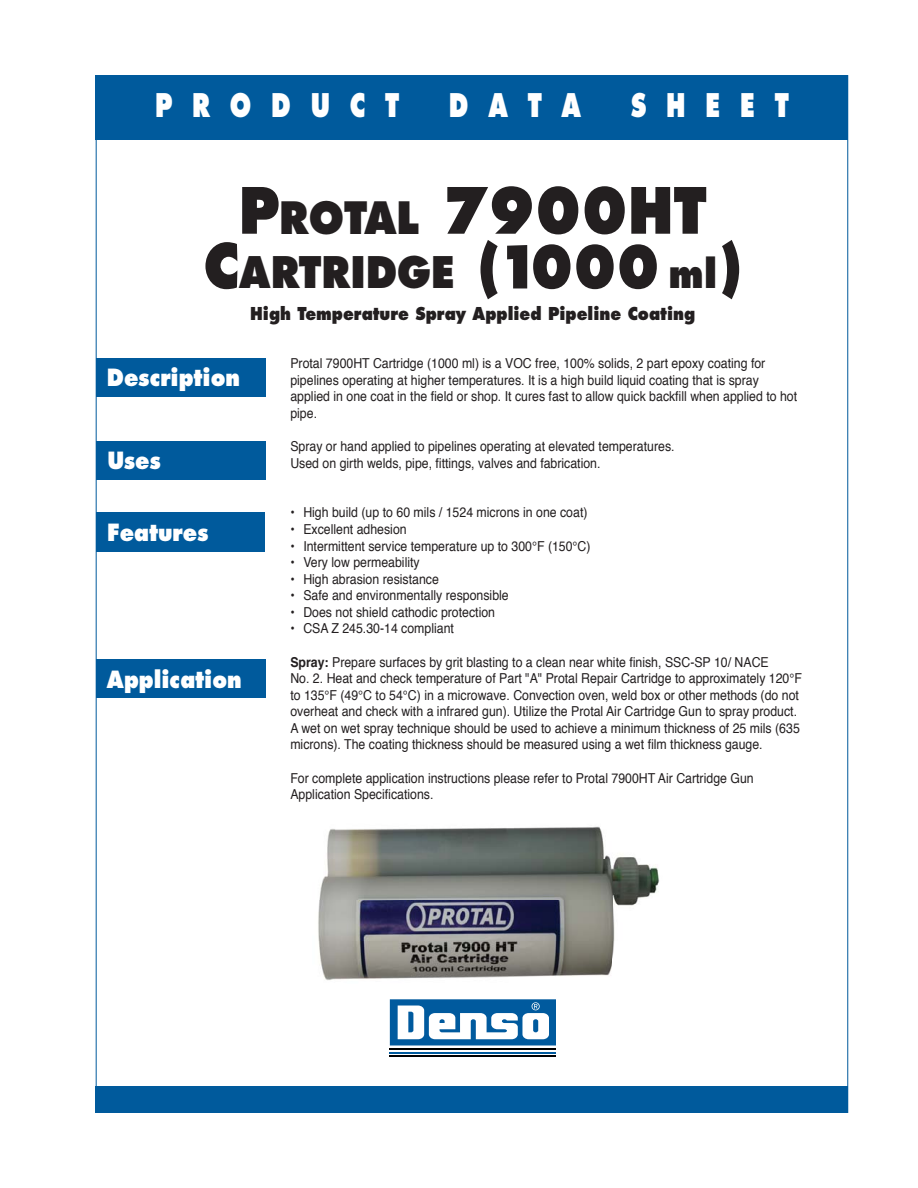
<style>
.page{position:relative;width:918px;height:1188px;background:#fff}
.page>*{position:absolute;margin:0;border:0;box-sizing:border-box;transform-origin:0 0}
.t1{font:800 61.95px "Futura";color:#231f20;scale:.9 1}
.t2{font:800 42.3px "Futura";color:#231f20;scale:.9 1}
.t3{font:800 31.65px "Futura";color:#fff;scale:.75 1}
.t4{font:800 23.1px "Futura";color:#fff;scale:.9 1}
.t5{font:800 17.25px "Futura";color:#231f20;scale:.9 1}
.t6{font:13.65px/16.5px "Helvetica";color:#231f20;scale:.9 1}
.s1{font-size:43.35px}
.s2{font-size:60.6px}
.s3{font-size:56.25px}
.s4{font-size:57.6px}
.s5{font-size:38.85px}
.s6{font-weight:700}
</style>
<div class="page">
<div style="left:96px;top:75px;width:752px;height:65px;background:#005a9c"></div>
<div style="left:96px;top:1087px;width:752px;height:26px;background:#005a9c"></div>
<svg style="left:389px;top:999px;width:167px;height:58px"></svg>
<hr style="left:390px;top:1049px;width:166px;height:1px;background:#000">
<hr style="left:390px;top:1052px;width:166px;height:1px;background:#005a9e">
<hr style="left:390px;top:1055px;width:166px;height:2px;background:#000">
<svg style="left:390px;top:999px;width:166px;height:47px"></svg>
<div style="left:96px;top:358px;width:169px;height:39px;background:#005a9c"></div>
<div style="left:96px;top:441px;width:169px;height:38px;background:#005a9c"></div>
<div style="left:96px;top:512px;width:168px;height:40px;background:#005a9c"></div>
<div style="left:96px;top:659px;width:169px;height:39px;background:#005a9c"></div>
<img style="left:318px;top:826px;width:342px;height:155px">
<h3 class="t3" style="left:155px;top:91px;width:327px">P R O D U C T</h3>
<h3 class="t3" style="left:449px;top:91px;width:178px">D A T A</h3>
<h3 class="t3" style="left:631px;top:91px;width:212px">S H E E T</h3>
<h1 class="t1" style="left:239px;top:182px;width:522px">P<span class="s1">ROTAL</span> 7900HT</h1>
<h2 class="t2" style="left:204px;top:253px;width:600px"><span class="s2">C</span>ARTRIDGE <span class="s3">(</span><span class="s4">1000</span> <span class="s5">ml</span><span class="s3">)</span></h2>
<p class="t5" style="left:250px;top:306px;width:496px">High Temperature Spray Applied Pipeline Coating</p>
<h3 class="t4" style="left:107px;top:367px;width:149px">Description</h3>
<h3 class="t4" style="left:107px;top:450px;width:61px">Uses</h3>
<h3 class="t4" style="left:107px;top:522px;width:114px">Features</h3>
<h3 class="t4" style="left:107px;top:668px;width:151px">Application</h3>
<p class="t6" style="left:290px;top:356px;width:565px">Protal 7900HT Cartridge (1000 ml) is a VOC free, 100% solids, 2 part epoxy coating for pipelines operating at higher temperatures. It is a high build liquid coating that is spray applied in one coat in the field or shop. It cures fast to allow quick backfill when applied to hot pipe.</p>
<p class="t6" style="left:290px;top:439px;width:428px">Spray or hand applied to pipelines operating at elevated temperatures.<br>Used on girth welds, pipe, fittings, valves and fabrication.</p>
<p class="t6" style="left:290px;top:505px;width:332px">• High build (up to 60 mils / 1524 microns in one coat)</p>
<p class="t6" style="left:290px;top:522px;width:131px">• Excellent adhesion</p>
<p class="t6" style="left:290px;top:539px;width:335px">• Intermittent service temperature up to 300°F (150°C)</p>
<p class="t6" style="left:290px;top:555px;width:145px">• Very low permeability</p>
<p class="t6" style="left:290px;top:572px;width:167px">• High abrasion resistance</p>
<p class="t6" style="left:290px;top:588px;width:244px">• Safe and environmentally responsible</p>
<p class="t6" style="left:290px;top:605px;width:229px">• Does not shield cathodic protection</p>
<p class="t6" style="left:290px;top:621px;width:183px">• CSA Z 245.30-14 compliant</p>
<p class="t6" style="left:290px;top:655px;width:570px"><span class="s6">Spray:</span> Prepare surfaces by grit blasting to a clean near white finish, SSC-SP 10/ NACE<br>No. 2. Heat and check temperature of Part "A" Protal Repair Cartridge to approximately 120°F to 135°F (49°C to 54°C) in a microwave. Convection oven, weld box or other methods (do not overheat and check with a infrared gun). Utilize the Protal Air Cartridge Gun to spray product.<br>A wet on wet spray technique should be used to achieve a minimum thickness of 25 mils (635 microns). The coating thickness should be measured using a wet film thickness gauge.</p>
<p class="t6" style="left:290px;top:771px;width:516px">For complete application instructions please refer to Protal 7900HT Air Cartridge Gun<br>Application Specifications.</p>
</div>
